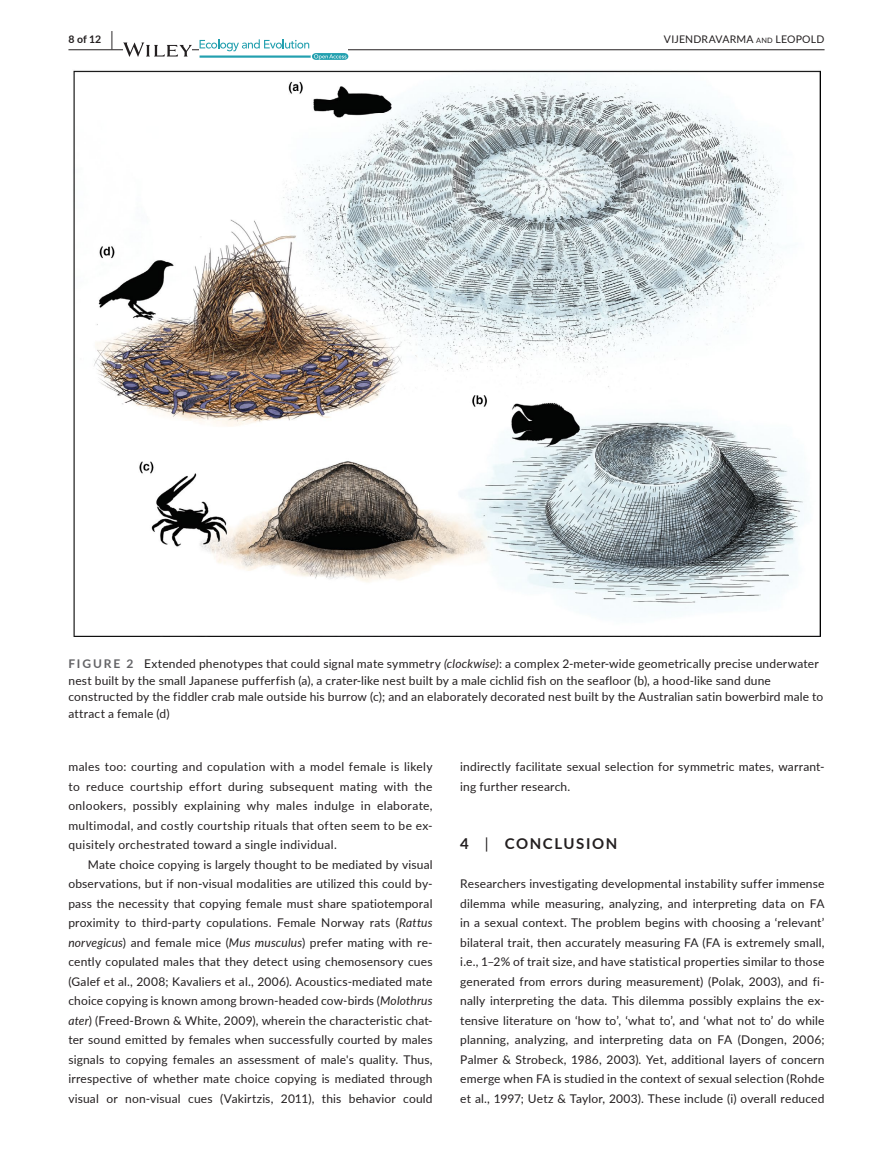
<style>
.page{position:relative;width:893px;height:1174px;background:#fff}
.page>*{position:absolute;margin:0;border:0;box-sizing:border-box;transform-origin:0 0}
.t1{font:700 15px "Lato";letter-spacing:.11em;color:#231f20}
.t2{font:12px/19.5px "Lato";letter-spacing:.015em;color:#231f20;text-align:justify}
.t3{font:10.5px "Lato";letter-spacing:.02em;color:#231f20}
.t4{font:700 10.5px "Lato";color:#231f20}
.s1{font-size:19.5px}
.s2{font-size:7.35px}
.s3{font-weight:700;color:#636366}
.s4{font-style:italic}
.s5{font-weight:400}
</style>
<div class="page">
<hr style="left:68px;top:49px;width:756px;height:1px;background:#231f20">
<svg style="left:123px;top:42px;width:69px;height:15px"></svg>
<svg style="left:200px;top:39px;width:148px;height:21px"></svg>
<img style="left:73px;top:70px;width:748px;height:566px">
<p class="t4" style="left:68px;top:31px;width:46px">8 of 12 <span class="s1">|</span></p>
<p class="t3" style="left:664px;top:31px;width:99px">VIJENDRAVARMA <span class="s2">and</span></p>
<p class="t3" style="left:775px;top:31px;width:50px">LEOPOLD</p>
<p class="t2" style="left:68px;top:655px;width:756px;line-height:16.5px;text-align:left"><span class="s3">FIGURE 2</span> Extended phenotypes that could signal mate symmetry <span class="s4">(clockwise)</span>: a complex 2-meter-wide geometrically precise underwater nest built by the small Japanese pufferfish (a), a crater-like nest built by a male cichlid fish on the seafloor (b), a hood-like sand dune constructed by the fiddler crab male outside his burrow (c); and an elaborately decorated nest built by the Australian satin bowerbird male to attract a female (d)</p>
<p class="t2" style="left:68px;top:756px;width:366px">males too: courting and copulation with a model female is likely to reduce courtship effort during subsequent mating with the onlookers, possibly explaining why males indulge in elaborate, multimodal, and costly courtship rituals that often seem to be ex&shy;quisitely orchestrated toward a single individual.</p>
<p class="t2" style="left:68px;top:854px;width:366px;text-indent:20px">Mate choice copying is largely thought to be mediated by visual observations, but if non-visual modalities are utilized this could by&shy;pass the necessity that copying female must share spatiotemporal proximity to third-party copulations. Female Norway rats (<span class="s4">Rattus norvegicus</span>) and female mice (<span class="s4">Mus musculus</span>) prefer mating with re&shy;cently copulated males that they detect using chemosensory cues (Galef et al., 2008; Kavaliers et al., 2006). Acoustics-mediated mate choice copying is known among brown-headed cow-birds (<span class="s4">Molothrus ater</span>) (Freed-Brown &amp; White, 2009), wherein the characteristic chat&shy;ter sound emitted by females when successfully courted by males signals to copying females an assessment of male's quality. Thus, irrespective of whether mate choice copying is mediated through visual or non-visual cues (Vakirtzis, 2011), this behavior could</p>
<p class="t2" style="left:460px;top:756px;width:366px">indirectly facilitate sexual selection for symmetric mates, warrant&shy;ing further research.</p>
<p class="t1" style="left:460px;top:833px;width:159px">4 <span class="s5">|</span> CONCLUSION</p>
<p class="t2" style="left:460px;top:873px;width:366px">Researchers investigating developmental instability suffer immense dilemma while measuring, analyzing, and interpreting data on FA in a sexual context. The problem begins with choosing a ‘relevant’ bilateral trait, then accurately measuring FA (FA is extremely small, i.e., 1–2% of trait size, and have statistical properties similar to those generated from errors during measurement) (Polak, 2003), and fi&shy;nally interpreting the data. This dilemma possibly explains the ex&shy;tensive literature on ‘how to’, ‘what to’, and ‘what not to’ do while planning, analyzing, and interpreting data on FA (Dongen, 2006; Palmer &amp; Strobeck, 1986, 2003). Yet, additional layers of concern emerge when FA is studied in the context of sexual selection (Rohde et al., 1997; Uetz &amp; Taylor, 2003). These include (i) overall reduced</p>
</div>
